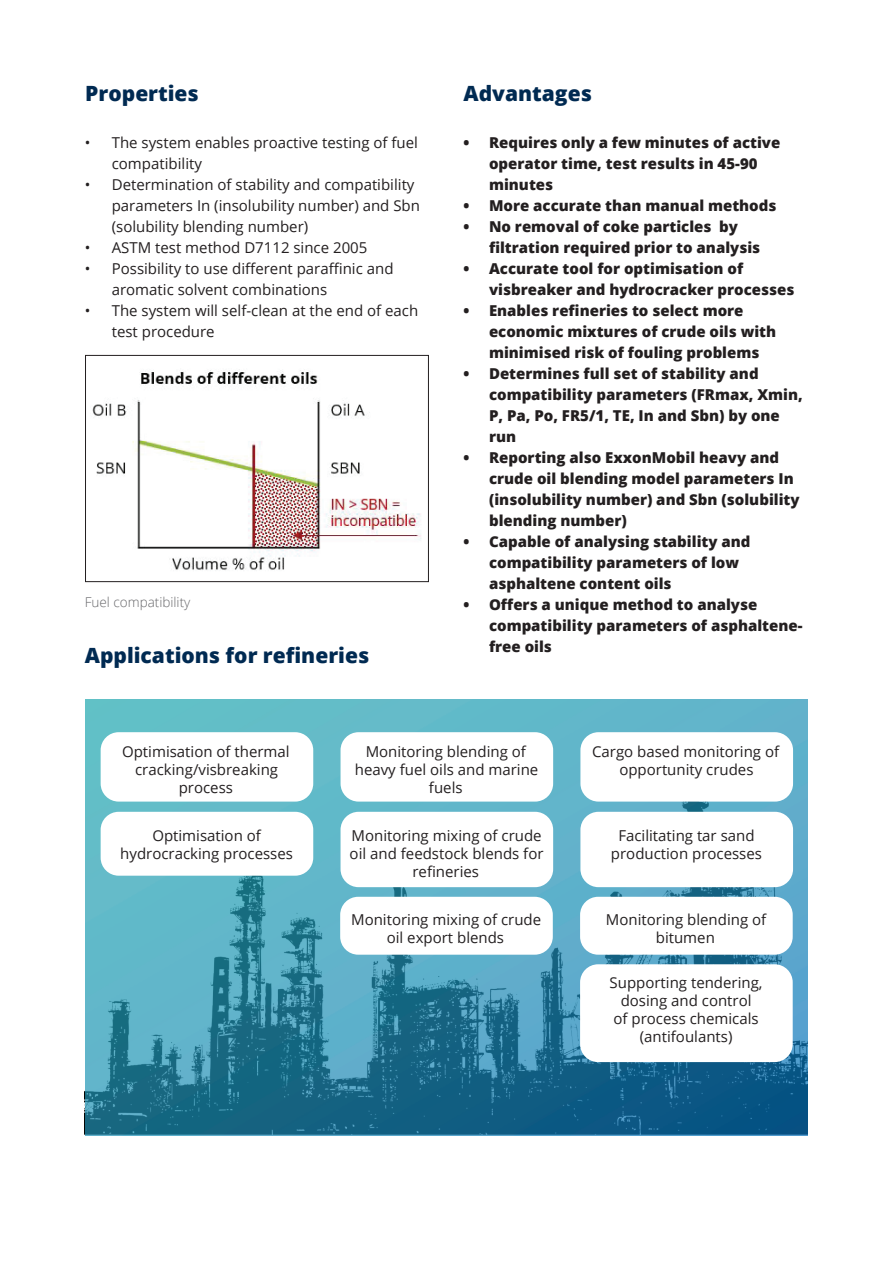
<style>
.page{position:relative;width:893px;height:1263px;background:#fff}
.page>*{position:absolute;margin:0;border:0;box-sizing:border-box;transform-origin:0 0}
.t1{font:800 21px "Open Sans";color:#002a52}
.t2{font:15px/18px "Open Sans";color:#231f20;text-align:center}
.t3{font:800 15px/21px "Open Sans";color:#231f20}
.t4{font:300 13.5px "Open Sans";color:#67676a}
</style>
<div class="page">
<img style="left:85px;top:700px;width:723px;height:435px">
<div style="left:101px;top:732px;width:212px;height:69px;background:#fff;border-radius:18px"></div>
<div style="left:101px;top:812px;width:212px;height:64px;background:#fff;border-radius:18px"></div>
<div style="left:341px;top:732px;width:212px;height:69px;background:#fff;border-radius:18px"></div>
<div style="left:341px;top:812px;width:212px;height:75px;background:#fff;border-radius:18px"></div>
<div style="left:340px;top:897px;width:213px;height:58px;background:#fff;border-radius:18px"></div>
<div style="left:580px;top:812px;width:213px;height:75px;background:#fff;border-radius:18px"></div>
<div style="left:580px;top:897px;width:213px;height:58px;background:#fff;border-radius:18px"></div>
<div style="left:580px;top:732px;width:213px;height:69px;background:#fff;border-radius:18px"></div>
<div style="left:580px;top:964px;width:213px;height:98px;background:#fff;border-radius:18px"></div>
<img style="left:92px;top:369px;width:329px;height:201px">
<div style="left:85px;top:355px;width:344px;height:227px;border:1px solid #231f20"></div>
<h1 class="t1" style="left:85px;top:78px;width:115px">Properties</h1>
<p class="t2" style="left:112px;top:131px;width:308px;line-height:21px;text-align:left;text-indent:-27px">• The system enables proactive testing of fuel compatibility</p>
<p class="t2" style="left:112px;top:173px;width:310px;line-height:21px;text-align:left;text-indent:-27px">• Determination of stability and compatibility parameters In (insolubility number) and Sbn (solubility blending number)</p>
<p class="t2" style="left:85px;top:238px;width:284px">• ASTM test method D7112 since 2005</p>
<p class="t2" style="left:112px;top:257px;width:283px;line-height:21px;text-align:left;text-indent:-27px">• Possibility to use different paraffinic and aromatic solvent combinations</p>
<p class="t2" style="left:112px;top:299px;width:308px;line-height:21px;text-align:left;text-indent:-27px">• The system will self-clean at the end of each test procedure</p>
<p class="t4" style="left:85px;top:593px;width:107px">Fuel compatibility</p>
<h1 class="t1" style="left:85px;top:639px;width:286px">Applications for refineries</h1>
<h1 class="t1" style="left:463px;top:78px;width:130px">Advantages</h1>
<p class="t3" style="left:489px;top:131px;width:293px;text-indent:-26px">• Requires only a few minutes of active operator time, test results in 45-90 minutes</p>
<p class="t3" style="left:463px;top:194px;width:314px">• More accurate than manual methods</p>
<p class="t3" style="left:489px;top:215px;width:273px;text-indent:-26px">• No removal of coke particles by filtration required prior to analysis</p>
<p class="t3" style="left:489px;top:257px;width:307px;text-indent:-26px">• Accurate tool for optimisation of visbreaker and hydrocracker processes</p>
<p class="t3" style="left:489px;top:299px;width:289px;text-indent:-26px">• Enables refineries to select more economic mixtures of crude oils with minimised risk of fouling problems</p>
<p class="t3" style="left:489px;top:362px;width:315px;text-indent:-26px">• Determines full set of stability and compatibility parameters (FRmax, Xmin,<br>P, Pa, Po, FR5/1, TE, In and Sbn) by one run</p>
<p class="t3" style="left:489px;top:446px;width:312px;text-indent:-26px">• Reporting also ExxonMobil heavy and crude oil blending model parameters In (insolubility number) and Sbn (solubility blending number)</p>
<p class="t3" style="left:489px;top:530px;width:263px;text-indent:-26px">• Capable of analysing stability and compatibility parameters of low asphaltene content oils</p>
<p class="t3" style="left:489px;top:593px;width:315px;text-indent:-26px">• Offers a unique method to analyse compatibility parameters of asphaltene&shy;free oils</p>
<p class="t2" style="left:122px;top:742px;width:169px">Optimisation of thermal cracking/visbreaking process</p>
<p class="t2" style="left:120px;top:826px;width:174px">Optimisation of hydrocracking processes</p>
<p class="t2" style="left:355px;top:742px;width:185px">Monitoring blending of heavy fuel oils and marine fuels</p>
<p class="t2" style="left:350px;top:826px;width:195px">Monitoring mixing of crude oil and feedstock blends for refineries</p>
<p class="t2" style="left:351px;top:910px;width:192px">Monitoring mixing of crude oil export blends</p>
<p class="t2" style="left:592px;top:742px;width:189px">Cargo based monitoring of opportunity crudes</p>
<p class="t2" style="left:611px;top:826px;width:152px">Facilitating tar sand production processes</p>
<p class="t2" style="left:606px;top:910px;width:162px">Monitoring blending of bitumen</p>
<p class="t2" style="left:610px;top:973px;width:154px">Supporting tendering, dosing and control<br>of process chemicals (antifoulants)</p>
</div>
